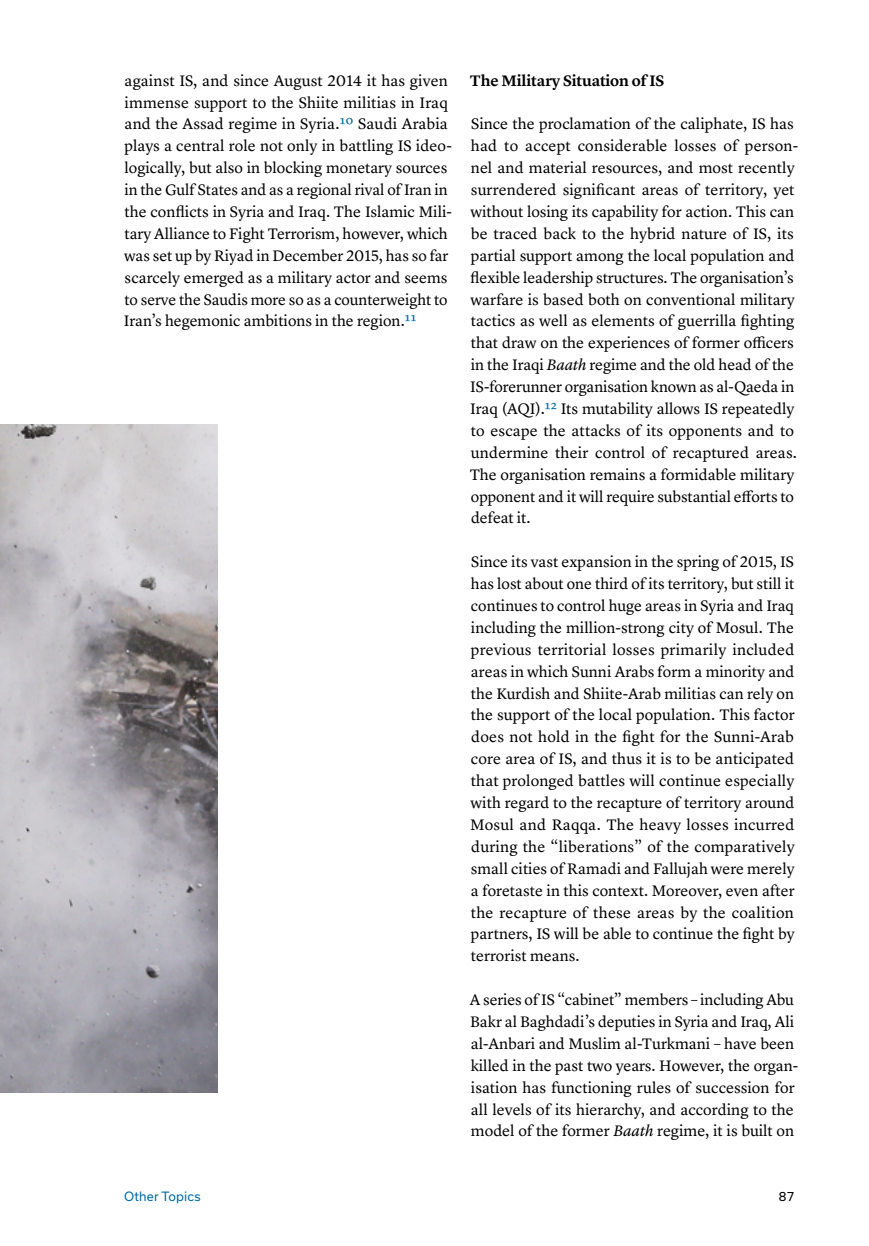
<style>
.page{position:relative;width:869px;height:1246px;background:#fff}
.page>*{position:absolute;margin:0;border:0;box-sizing:border-box;transform-origin:0 0}
.text{font:15.75px/21.9px "Lyon Text";color:#000}
.t1{font:600 15.75px "Lyon Text";letter-spacing:-.005em;color:#000}
.t2{font:12.25px "Usual";letter-spacing:.015em;color:#006ca6}
.t3{font:12.25px "Usual";color:#000}
.s1{color:#006ca6}
.s2{font-style:italic}
</style>
<div class="page">
<img style="left:0;top:425px;width:217px;height:667px">
<p class="text" style="left:124px;top:68px;width:329px">against IS, and since August 2014 it has given immense support to the Shiite militias in Iraq and the Assad regime in Syria.<span class="s1">10</span> Saudi Arabia plays a central role not only in battling IS ideo&shy;logically, but also in blocking monetary sources in the Gulf States and as a regional rival of Iran in the conflicts in Syria and Iraq. The Islamic Mili&shy;tary Alliance to Fight Terrorism, however, which was set up by Riyad in December 2015, has so far scarcely emerged as a military actor and seems to serve the Saudis more so as a counterweight to Iran’s hegemonic ambitions in the region.<span class="s1">11</span></p>
<p class="t1" style="left:469px;top:68px;width:196px">The Military Situation of IS</p>
<p class="text" style="left:469px;top:112px;width:330px">Since the proclamation of the caliphate, IS has had to accept considerable losses of person&shy;nel and material resources, and most recently surrendered significant areas of territory, yet without losing its capability for action. This can be traced back to the hybrid nature of IS, its partial support among the local population and flexible leadership structures. The organisation’s warfare is based both on conventional military tactics as well as elements of guerrilla fighting that draw on the experiences of former officers in the Iraqi <span class="s2">Baath</span> regime and the old head of the IS-forerunner organisation known as al-Qaeda in Iraq (AQI).<span class="s1">12</span> Its mutability allows IS repeatedly to escape the attacks of its opponents and to undermine their control of recaptured areas.<br>The organisation remains a formidable military opponent and it will require substantial efforts to defeat it.</p>
<p class="text" style="left:470px;top:549px;width:326px;text-align:justify">Since its vast expansion in the spring of 2015, IS has lost about one third of its territory, but still it continues to control huge areas in Syria and Iraq including the million-strong city of Mosul. The previous territorial losses primarily included areas in which Sunni Arabs form a minority and the Kurdish and Shiite-Arab militias can rely on the support of the local population. This factor does not hold in the fight for the Sunni-Arab core area of IS, and thus it is to be anticipated that prolonged battles will continue especially with regard to the recapture of territory around Mosul and Raqqa. The heavy losses incurred during the “liberations” of the comparatively small cities of Ramadi and Fallujah were merely a foretaste in this context. Moreover, even after the recapture of these areas by the coalition partners, IS will be able to continue the fight by terrorist means.</p>
<p class="text" style="left:469px;top:987px;width:330px">A series of IS “cabinet” members – including Abu Bakr al Baghdadi’s deputies in Syria and Iraq, Ali al-Anbari and Muslim al-Turkmani – have been killed in the past two years. However, the organ&shy;isation has functioning rules of succession for all levels of its hierarchy, and according to the model of the former <span class="s2">Baath</span> regime, it is built on</p>
<p class="t2" style="left:124px;top:1188px;width:78px">Other Topics</p>
<p class="t3" style="left:778px;top:1188px;width:17px">87</p>
</div>
